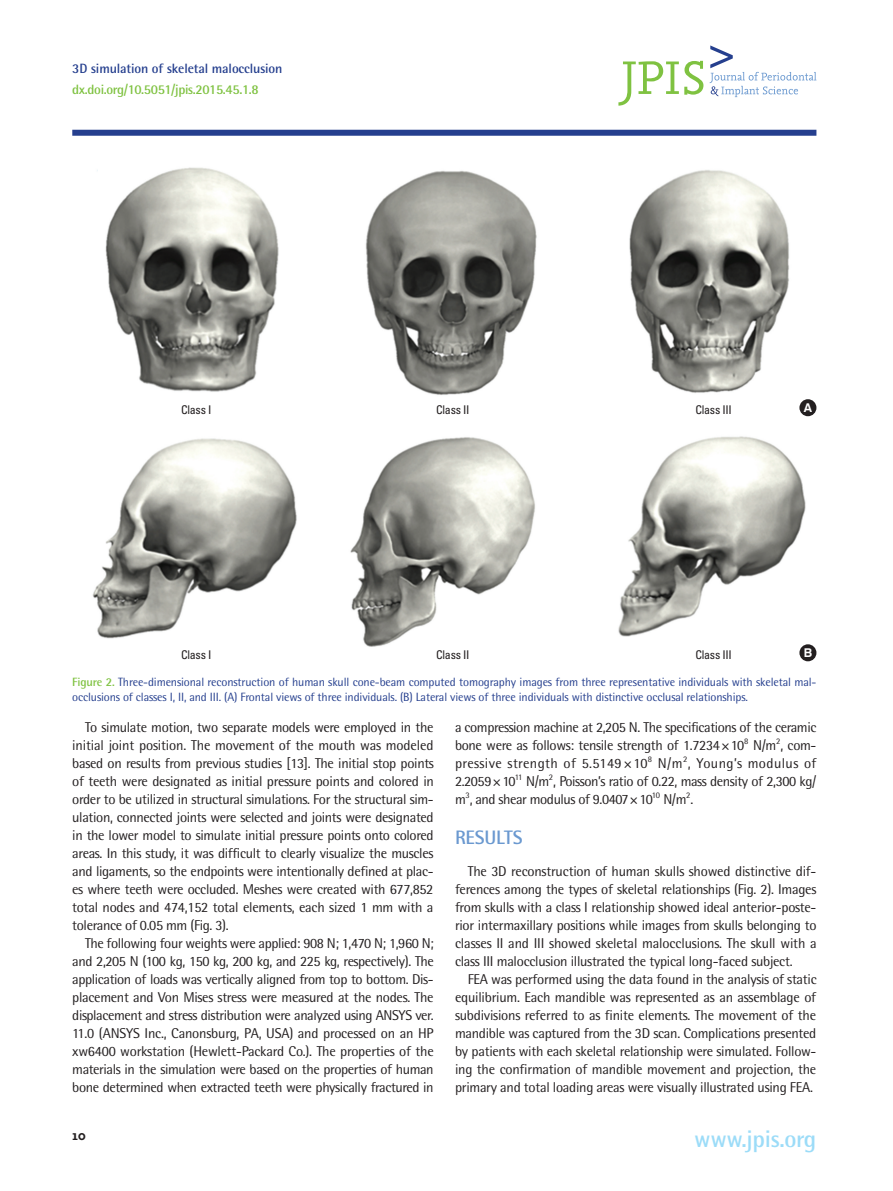
<style>
.page{position:relative;width:893px;height:1191px;background:#fff}
.page>*{position:absolute;margin:0;border:0;box-sizing:border-box;transform-origin:0 0}
.하단_URL_짝{font:700 24px "Rotis Semi Sans Std";letter-spacing:-.01em;color:#9cdcf8}
.대제목{font:700 19.5px "Rotis Semi Sans Std";letter-spacing:-.01em;color:#6b99d0}
.t1{font:700 15px "Nexus Mix";color:#231f20}
.본문{font:14.25px/18px "Rotis Semi Sans Std";letter-spacing:-.02em;color:#231f20;text-align:justify}
.러닝타이틀_DOI__짝{font:700 13.5px "Rotis Semi Sans Std";letter-spacing:-.025em;color:#7fc241}
.러닝타이틀_제목{font:700 13.5px "Rotis Semi Sans Std";letter-spacing:-.01em;color:#253f8e}
.t2{font:700 12.15px "Swiss 721 BT";color:#fff}
.표그림캡션{font:12px/14.4px "Rotis Semi Sans Std";letter-spacing:-.01em;color:#253f8e}
.그림지문{font:condensed 12px "Univers LT Std";letter-spacing:-.025em;color:#231f20}
.s1{font-weight:700;color:#7fc241}
</style>
<div class="page">
<svg style="left:618px;top:61px;width:85px;height:45px"></svg>
<svg style="left:710px;top:45px;width:106px;height:52px"></svg>
<div style="left:72px;top:130px;width:744px;height:6px;background:#253f8e"></div>
<img style="left:97px;top:167px;width:714px;height:233px">
<img style="left:92px;top:436px;width:724px;height:213px">
<div style="left:799px;top:399px;width:17px;height:17px;background:#231f20;border-radius:50%"></div>
<div style="left:799px;top:644px;width:17px;height:17px;background:#231f20;border-radius:50%"></div>
<p class="러닝타이틀_제목" style="left:72px;top:60px;width:212px">3D simulation of skeletal malocclusion</p>
<p class="러닝타이틀_DOI__짝" style="left:72px;top:81px;width:188px">dx.doi.org/10.5051/jpis.2015.45.1.8</p>
<p class="그림지문" style="left:181px;top:402px;width:32px">Class I</p>
<p class="그림지문" style="left:436px;top:402px;width:35px">Class II</p>
<p class="그림지문" style="left:695px;top:402px;width:38px">Class III</p>
<p class="t2" style="left:804px;top:400px;width:10px">A</p>
<p class="t2" style="left:804px;top:645px;width:10px">B</p>
<p class="표그림캡션" style="left:72px;top:675px;width:746px"><span class="s1">Figure 2.</span> Three-dimensional reconstruction of human skull cone-beam computed tomography images from three representative individuals with skeletal mal&shy;occlusions of classes I, II, and III. (A) Frontal views of three individuals. (B) Lateral views of three individuals with distinctive occlusal relationships.</p>
<p class="본문" style="left:72px;top:718px;width:363px;text-indent:13px">To simulate motion, two separate models were employed in the initial joint position. The movement of the mouth was modeled based on results from previous studies [13]. The initial stop points of teeth were designated as initial pressure points and colored in order to be utilized in structural simulations. For the structural sim&shy;ulation, connected joints were selected and joints were designated in the lower model to simulate initial pressure points onto colored areas. In this study, it was difficult to clearly visualize the muscles and ligaments, so the endpoints were intentionally defined at plac&shy;es where teeth were occluded. Meshes were created with 677,852 total nodes and 474,152 total elements, each sized 1 mm with a tolerance of 0.05 mm (Fig. 3).</p>
<p class="본문" style="left:72px;top:934px;width:363px;text-indent:13px">The following four weights were applied: 908 N; 1,470 N; 1,960 N; and 2,205 N (100 kg, 150 kg, 200 kg, and 225 kg, respectively). The application of loads was vertically aligned from top to bottom. Dis&shy;placement and Von Mises stress were measured at the nodes. The displacement and stress distribution were analyzed using ANSYS ver.<br>11.0 (ANSYS Inc., Canonsburg, PA, USA) and processed on an HP xw6400 workstation (Hewlett-Packard Co.). The properties of the materials in the simulation were based on the properties of human bone determined when extracted teeth were physically fractured in</p>
<p class="그림지문" style="left:181px;top:647px;width:32px">Class I</p>
<p class="그림지문" style="left:436px;top:647px;width:35px">Class II</p>
<p class="그림지문" style="left:695px;top:647px;width:38px">Class III</p>
<p class="본문" style="left:455px;top:718px;width:363px">a compression machine at 2,205 N. The specifications of the ceramic bone were as follows: tensile strength of 1.7234×10<sup>8</sup> N/m<sup>2</sup>, com&shy;pressive strength of 5.5149 ×10<sup>8</sup> N/m<sup>2</sup>, Young’s modulus of 2.2059×10<sup>11</sup> N/m<sup>2</sup>, Poisson’s ratio of 0.22, mass density of 2,300 kg/ m<sup>3</sup>, and shear modulus of 9.0407×10<sup>10</sup> N/m<sup>2</sup>.</p>
<p class="대제목" style="left:455px;top:825px;width:69px">RESULTS</p>
<p class="본문" style="left:455px;top:862px;width:363px;text-indent:13px">The 3D reconstruction of human skulls showed distinctive dif&shy;ferences among the types of skeletal relationships (Fig. 2). Images from skulls with a class I relationship showed ideal anterior-poste&shy;rior intermaxillary positions while images from skulls belonging to classes II and III showed skeletal malocclusions. The skull with a class III malocclusion illustrated the typical long-faced subject.</p>
<p class="본문" style="left:455px;top:970px;width:363px;text-indent:13px">FEA was performed using the data found in the analysis of static equilibrium. Each mandible was represented as an assemblage of subdivisions referred to as finite elements. The movement of the mandible was captured from the 3D scan. Complications presented by patients with each skeletal relationship were simulated. Follow&shy;ing the confirmation of mandible movement and projection, the primary and total loading areas were visually illustrated using FEA.</p>
<p class="t1" style="left:72px;top:1125px;width:15px">10</p>
<p class="하단_URL_짝" style="left:694px;top:1124px;width:124px">www.jpis.org</p>
</div>
